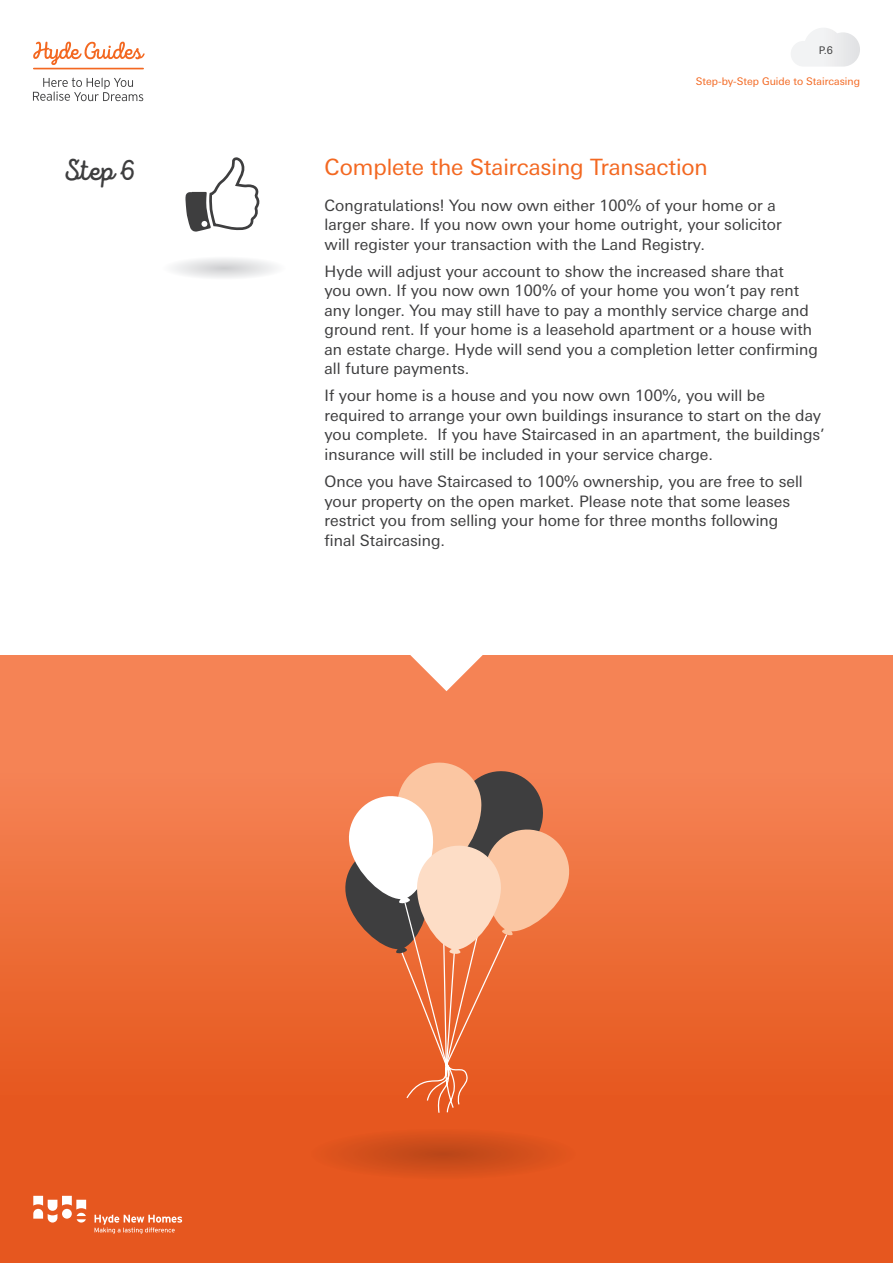
<style>
.page{position:relative;width:893px;height:1263px;background:#fff}
.page>*{position:absolute;margin:0;border:0;box-sizing:border-box;transform-origin:0 0}
.Stage{font:30px "Intro Script B Base";color:#3e3e3f}
.Heading_1_Univers{font:22.5px "Linotype Univers Basic";letter-spacing:-.005em;color:#f36821}
.t1{font:15.75px/19.5px "Linotype Univers Basic";color:#3e3e3f}
.Folio{font:10.5px "Linotype Univers Basic";color:#f36821}
.t2{font:10.5px "Linotype Univers Basic";color:#3e3e3f}
</style>
<div class="page">
<div style="left:0;top:655px;width:893px;height:608px;background:linear-gradient(to bottom,#f7895c,#e34e13)"></div>
<svg style="left:33px;top:42px;width:112px;height:23px"></svg>
<hr style="left:34px;top:68px;width:109px;height:1px;background:#f36821">
<svg style="left:33px;top:78px;width:110px;height:23px"></svg>
<svg style="left:791px;top:28px;width:69px;height:39px"></svg>
<svg style="left:33px;top:1196px;width:53px;height:26px"></svg>
<svg style="left:95px;top:1214px;width:87px;height:20px;background:#eb7f54"></svg>
<svg style="left:409px;top:655px;width:75px;height:36px"></svg>
<svg style="left:173px;top:258px;width:103px;height:20px"></svg>
<svg style="left:185px;top:157px;width:75px;height:75px"></svg>
<svg style="left:310px;top:1128px;width:265px;height:51px;background:#d8511c"></svg>
<svg style="left:341px;top:761px;width:233px;height:353px;background:#e08760"></svg>
<p class="Stage" style="left:64px;top:152px;width:73px">Step 6</p>
<p class="t2" style="left:819px;top:44px;width:16px">P.6</p>
<p class="Folio" style="left:696px;top:75px;width:166px">Step-by-Step Guide to Staircasing</p>
<p class="Heading_1_Univers" style="left:325px;top:154px;width:385px">Complete the Staircasing Transaction</p>
<p class="t1" style="left:325px;top:195px;width:459px">Congratulations! You now own either 100% of your home or a larger share. If you now own your home outright, your solicitor will register your transaction with the Land Registry.</p>
<p class="t1" style="left:325px;top:261px;width:495px">Hyde will adjust your account to show the increased share that<br>you own. If you now own 100% of your home you won’t pay rent any longer. You may still have to pay a monthly service charge and ground rent. If your home is a leasehold apartment or a house with an estate charge. Hyde will send you a completion letter confirming all future payments.</p>
<p class="t1" style="left:325px;top:386px;width:502px">If your home is a house and you now own 100%, you will be required to arrange your own buildings insurance to start on the day you complete. If you have Staircased in an apartment, the buildings’ insurance will still be included in your service charge.</p>
<p class="t1" style="left:325px;top:472px;width:480px">Once you have Staircased to 100% ownership, you are free to sell your property on the open market. Please note that some leases restrict you from selling your home for three months following final Staircasing.</p>
</div>
